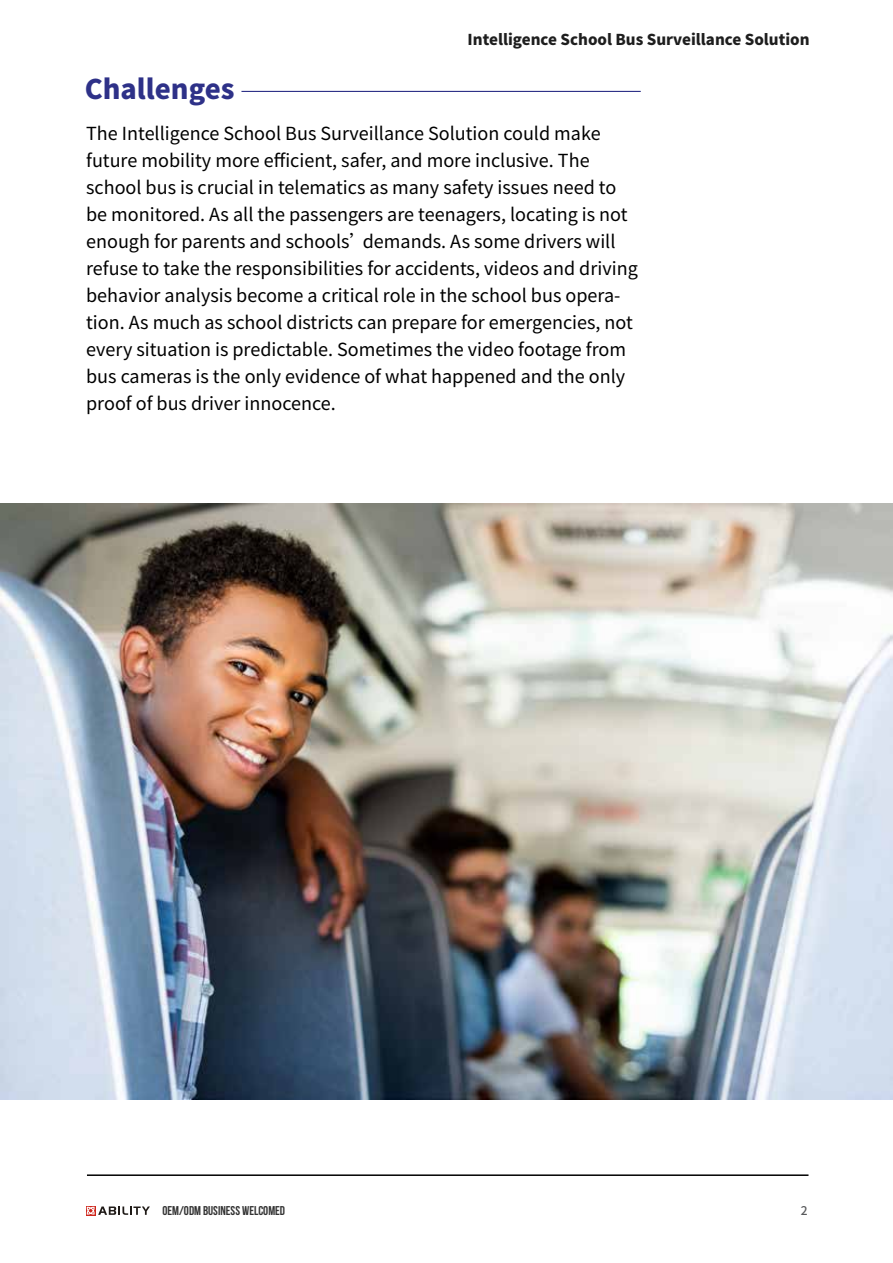
<style>
.page{position:relative;width:893px;height:1263px;background:#fff}
.page>*{position:absolute;margin:0;border:0;box-sizing:border-box;transform-origin:0 0}
.t1{font:900 27px "Noto Sans CJ Ktc";color:#2e3188}
.t2{font:18px/27px "Noto Sans CJ Ktc";color:#000}
.t3{font:900 15px "Noto Sans CJ Ktc";color:#1e1e1e}
.t4{font:700 12.75px "Bebas Neue";color:#323232}
.t5{font:500 12px "Noto Sans CJ Ktc";color:#58595b}
</style>
<div class="page">
<hr style="left:241px;top:91px;width:400px;height:1px;background:#2e3188">
<img style="left:0;top:503px;width:893px;height:596px">
<svg style="left:87px;top:1206px;width:63px;height:9px"></svg>
<hr style="left:87px;top:1174px;width:721px;height:2px;background:#000">
<p class="t3" style="left:468px;top:31px;width:344px">Intelligence School Bus Surveillance Solution</p>
<h1 class="t1" style="left:85px;top:74px;width:151px">Challenges</h1>
<p class="t2" style="left:86px;top:121px;width:553px">The Intelligence School Bus Surveillance Solution could make future mobility more efficient, safer, and more inclusive. The school bus is crucial in telematics as many safety issues need to be monitored. As all the passengers are teenagers, locating is not enough for parents and schools’demands. As some drivers will refuse to take the responsibilities for accidents, videos and driving behavior analysis become a critical role in the school bus opera&shy;tion. As much as school districts can prepare for emergencies, not every situation is predictable. Sometimes the video footage from bus cameras is the only evidence of what happened and the only proof of bus driver innocence.</p>
<p class="t4" style="left:162px;top:1204px;width:124px">OEM/ODM BUSINESS WELCOMED</p>
<p class="t5" style="left:801px;top:1204px;width:8px">2</p>
</div>
